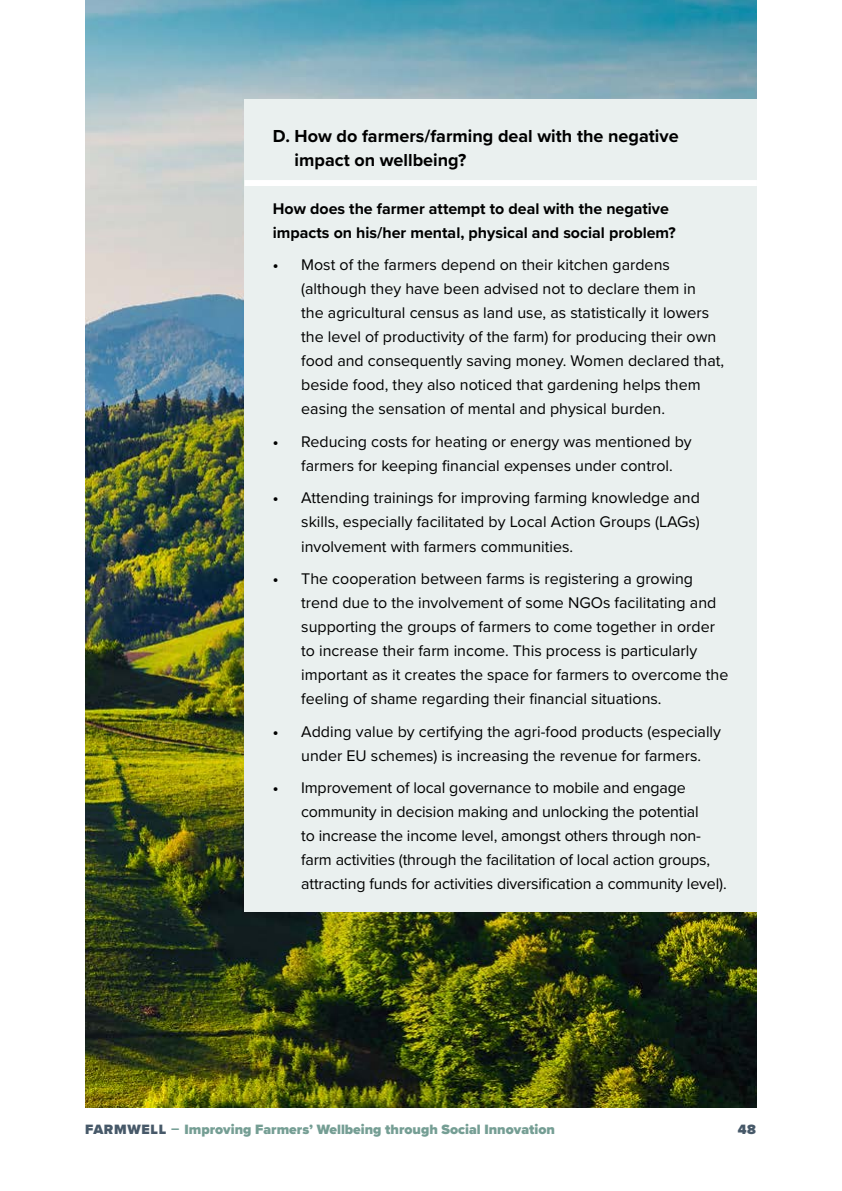
<style>
.page{position:relative;width:842px;height:1191px;background:#fff}
.page>*{position:absolute;margin:0;border:0;box-sizing:border-box;transform-origin:0 0}
.t1{font:700 18px/24px "Proxima Nova";color:#000}
.t2{font:16px/24px "Proxima Nova";color:#000}
.t3{font:700 16px/24px "Proxima Nova";color:#000}
.t4{font:900 14px "Proxima Nova";color:#759e94}
.t5{font:900 14px "Proxima Nova";color:#475969}
.s1{font-weight:700}
.s2{color:#475969}
</style>
<div class="page">
<img style="left:85px;top:0;width:672px;height:1107px">
<div style="left:244px;top:99px;width:513px;height:812px;background:#eaf0ef"></div>
<div style="left:244px;top:180px;width:513px;height:6px;background:#fff"></div>
<p class="t1" style="left:295px;top:123px;width:385px;text-indent:-22px">D. How do farmers/farming deal with the negative impact on wellbeing?</p>
<p class="t3" style="left:273px;top:196px;width:404px">How does the farmer attempt to deal with the negative impacts on his/her mental, physical and social problem?</p>
<p class="t2" style="left:301px;top:252px;width:424px;text-indent:-28px"><span class="s1">•</span> Most of the farmers depend on their kitchen gardens (although they have been advised not to declare them in<br>the agricultural census as land use, as statistically it lowers the level of productivity of the farm) for producing their own food and consequently saving money. Women declared that, beside food, they also noticed that gardening helps them easing the sensation of mental and physical burden.</p>
<p class="t2" style="left:273px;top:429px;width:420px;text-align:center"><span class="s1">•</span> Reducing costs for heating or energy was mentioned by farmers for keeping financial expenses under control.</p>
<p class="t2" style="left:301px;top:485px;width:400px;text-align:justify;text-indent:-28px"><span class="s1">•</span> Attending trainings for improving farming knowledge and skills, especially facilitated by Local Action Groups (LAGs) involvement with farmers communities.</p>
<p class="t2" style="left:301px;top:566px;width:429px;text-indent:-28px"><span class="s1">•</span> The cooperation between farms is registering a growing trend due to the involvement of some NGOs facilitating and supporting the groups of farmers to come together in order to increase their farm income. This process is particularly important as it creates the space for farmers to overcome the feeling of shame regarding their financial situations.</p>
<p class="t2" style="left:273px;top:718px;width:450px;text-align:center"><span class="s1">•</span> Adding value by certifying the agri-food products (especially under EU schemes) is increasing the revenue for farmers.</p>
<p class="t2" style="left:301px;top:775px;width:427px;text-indent:-28px"><span class="s1">•</span> Improvement of local governance to mobile and engage community in decision making and unlocking the potential<br>to increase the income level, amongst others through non&shy;farm activities (through the facilitation of local action groups, attracting funds for activities diversification a community level).</p>
<p class="t4" style="left:85px;top:1118px;width:471px"><span class="s2">FARMWELL</span> <span class="s1">–</span> Improving Farmers’ Wellbeing through Social Innovation</p>
<p class="t5" style="left:738px;top:1118px;width:20px">48</p>
</div>
